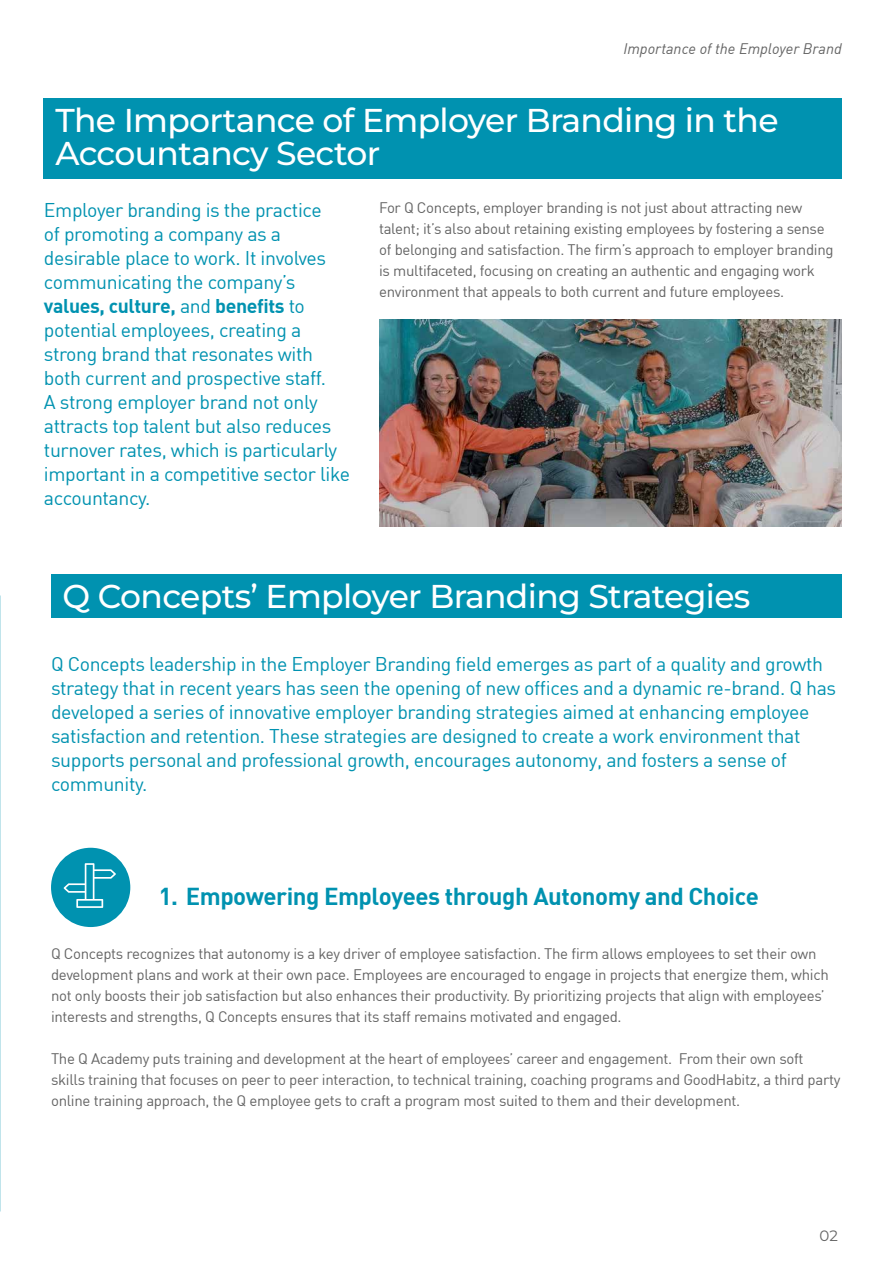
<style>
.page{position:relative;width:893px;height:1263px;background:#fff}
.page>*{position:absolute;margin:0;border:0;box-sizing:border-box;transform-origin:0 0}
.t1{font:500 33px/33px "Montserrat";letter-spacing:-.02em;color:#fff}
.t2{font:24px "DIN Bold";letter-spacing:-.02em;color:#0092b0}
.t3{font:19.5px/24px "DIN";letter-spacing:-.02em;color:#0092b0}
.t4{font:19.5px "DIN Bold";letter-spacing:-.02em;color:#0092b0}
.t5{font:15px/21px "DIN";letter-spacing:-.02em;color:#646464}
.t6{font:italic 15px "DIN";color:#646464}
.t7{font:15px "Montserrat";color:#646464}
.s1{font-family:"DIN"}
</style>
<div class="page">
<div style="left:44px;top:98px;width:798px;height:81px;background:#0092b0"></div>
<img style="left:0;top:595px;width:1px;height:617px">
<div style="left:51px;top:574px;width:791px;height:44px;background:#0092b0"></div>
<img style="left:380px;top:320px;width:461px;height:206px">
<div style="left:51px;top:848px;width:79px;height:79px;background:#0092b0;border-radius:50%"></div>
<svg style="left:64px;top:863px;width:52px;height:45px"></svg>
<p class="t6" style="left:623px;top:39px;width:220px">Importance of the Employer Brand</p>
<h1 class="t1" style="left:55px;top:103px;width:725px">The Importance of Employer Branding in the<br>Accountancy Sector</h1>
<h3 class="t3" style="left:44px;top:198px;width:284px">Employer branding is the practice of promoting a company as a desirable place to work. It involves communicating the company’s</h3>
<h3 class="t4" style="left:44px;top:293px;width:262px">values, culture, <span class="s1">and</span> benefits <span class="s1">to</span></h3>
<p class="t3" style="left:44px;top:318px;width:308px">potential employees, creating a strong brand that resonates with both current and prospective staff.<br>A strong employer brand not only attracts top talent but also reduces turnover rates, which is particularly important in a competitive sector like accountancy.</p>
<p class="t5" style="left:379px;top:196px;width:456px">For Q Concepts, employer branding is not just about attracting new talent; it’s also about retaining existing employees by fostering a sense of belonging and satisfaction. The firm’s approach to employer branding is multifaceted, focusing on creating an authentic and engaging work environment that appeals to both current and future employees.</p>
<h1 class="t1" style="left:62px;top:579px;width:689px">Q Concepts’ Employer Branding Strategies</h1>
<p class="t3" style="left:51px;top:651px;width:787px">Q Concepts leadership in the Employer Branding field emerges as part of a quality and growth strategy that in recent years has seen the opening of new offices and a dynamic re-brand. Q has developed a series of innovative employer branding strategies aimed at enhancing employee satisfaction and retention. These strategies are designed to create a work environment that supports personal and professional growth, encourages autonomy, and fosters a sense of community.</p>
<h2 class="t2" style="left:159px;top:880px;width:602px">1. Empowering Employees through Autonomy and Choice</h2>
<p class="t5" style="left:51px;top:943px;width:779px">Q Concepts recognizes that autonomy is a key driver of employee satisfaction. The firm allows employees to set their own development plans and work at their own pace. Employees are encouraged to engage in projects that energize them, which not only boosts their job satisfaction but also enhances their productivity. By prioritizing projects that align with employees’ interests and strengths, Q Concepts ensures that its staff remains motivated and engaged.</p>
<p class="t5" style="left:51px;top:1048px;width:791px">The Q Academy puts training and development at the heart of employees’ career and engagement. From their own soft skills training that focuses on peer to peer interaction, to technical training, coaching programs and GoodHabitz, a third party online training approach, the Q employee gets to craft a program most suited to them and their development.</p>
<p class="t7" style="left:820px;top:1226px;width:20px">02</p>
</div>
